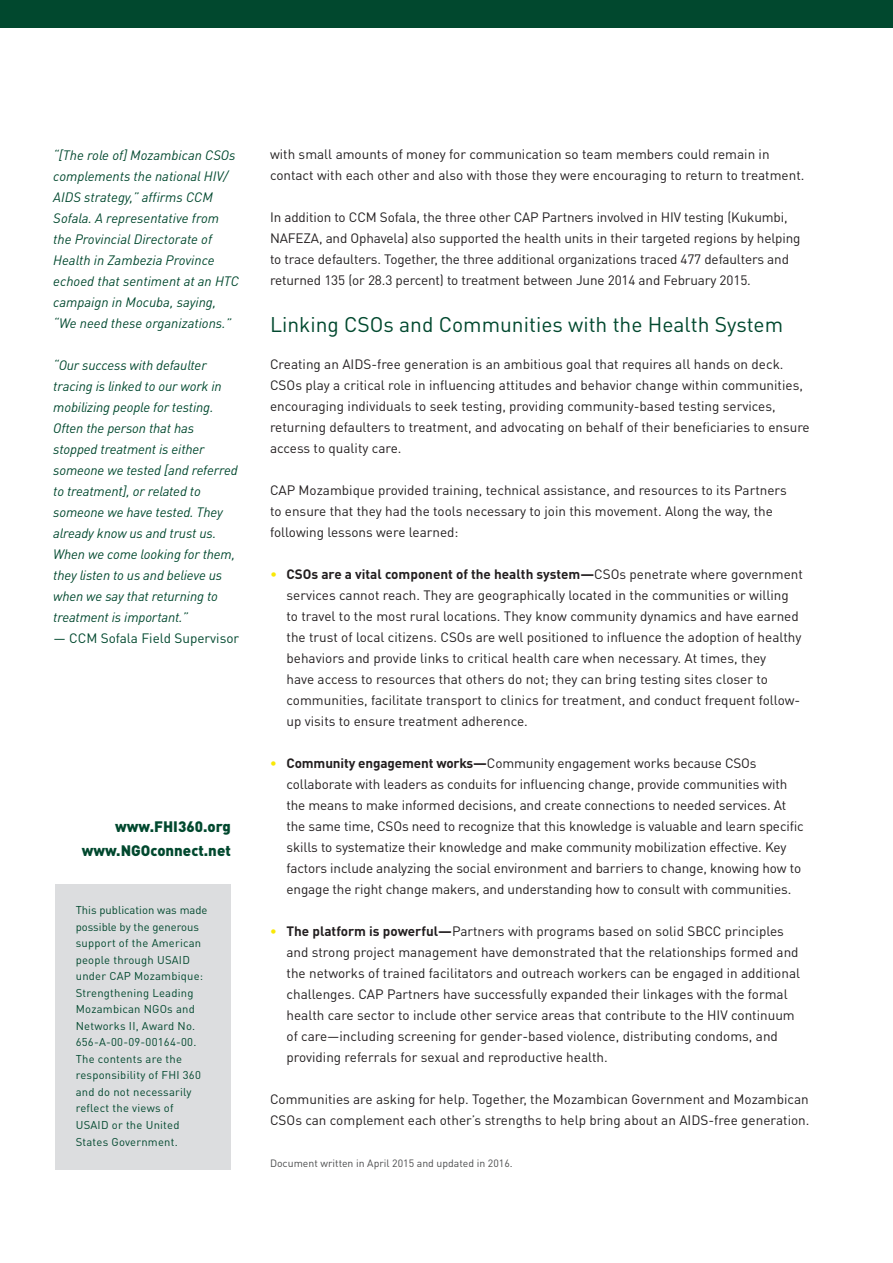
<style>
.page{position:relative;width:893px;height:1263px;background:#fff}
.page>*{position:absolute;margin:0;border:0;box-sizing:border-box;transform-origin:0 0}
.Heading_1{font:21px "DIN Pro";color:#01482e}
.t1{font:900 15px "DINOT";color:#01482e}
.Body_Copy{font:13.5px/21px "DIN Pro";color:#231f20}
.quote{font:italic 13.5px/21px "DINOT";letter-spacing:-.01em;color:#01482e}
.quotee{font:13.5px "DIN Pro";color:#01482e}
.t2{font:11.25px/16.5px "DINOT";letter-spacing:.02em;color:#01482e}
.Body_Copy-2{font:10.5px "DIN Pro";color:#4b4c4d}
.s1{color:#f9e806}
.s2{font-family:"DINOT";font-weight:700}
.s3{font-weight:700;color:#f9e806}
.s4{font-weight:700}
</style>
<div class="page">
<div style="left:0;top:0;width:893px;height:27px;background:#01482e"></div>
<div style="left:55px;top:884px;width:176px;height:286px;background:#dcdddf"></div>
<p class="quote" style="left:53px;top:144px;width:187px">“[The role of] Mozambican CSOs complements the national HIV/<br>AIDS strategy,” affirms CCM<br>Sofala. A representative from the Provincial Directorate of<br>Health in Zambezia Province echoed that sentiment at an HTC campaign in Mocuba, saying, “We need these organizations.”</p>
<p class="quote" style="left:53px;top:354px;width:186px">“Our success with defaulter tracing is linked to our work in mobilizing people for testing.<br>Often the person that has stopped treatment is either someone we tested [and referred to treatment], or related to someone we have tested. They already know us and trust us.<br>When we come looking for them, they listen to us and believe us when we say that returning to treatment is important.”</p>
<p class="quotee" style="left:53px;top:629px;width:187px">— CCM Sofala Field Supervisor</p>
<p class="t1" style="left:115px;top:816px;width:117px">www.FHI360.org</p>
<p class="t1" style="left:82px;top:841px;width:151px">www.NGOconnect.net</p>
<p class="t2" style="left:76px;top:902px;width:133px">This publication was made possible by the generous support of the American people through USAID under CAP Mozambique:<br>Strengthening Leading<br>Mozambican NGOs and<br>Networks II, Award No.<br>656-A-00-09-00164-00.<br>The contents are the responsibility of FHI 360 and do not necessarily reflect the views of<br>USAID or the United<br>States Government.</p>
<p class="Body_Copy" style="left:270px;top:143px;width:536px">with small amounts of money for communication so team members could remain in contact with each other and also with those they were encouraging to return to treatment.</p>
<p class="Body_Copy" style="left:270px;top:206px;width:532px">In addition to CCM Sofala, the three other CAP Partners involved in HIV testing (Kukumbi, NAFEZA, and Ophavela) also supported the health units in their targeted regions by helping to trace defaulters. Together, the three additional organizations traced 477 defaulters and returned 135 (or 28.3 percent) to treatment between June 2014 and February 2015.</p>
<p class="Heading_1" style="left:270px;top:310px;width:515px">Linking CSOs and Communities with the Health System</p>
<p class="Body_Copy" style="left:270px;top:353px;width:515px">Creating an AIDS-free generation is an ambitious goal that requires all hands on deck.</p>
<p class="Body_Copy" style="left:270px;top:374px;width:541px">CSOs play a critical role in influencing attitudes and behavior change within communities, encouraging individuals to seek testing, providing community-based testing services, returning defaulters to treatment, and advocating on behalf of their beneficiaries to ensure access to quality care.</p>
<p class="Body_Copy" style="left:270px;top:479px;width:518px">CAP Mozambique provided training, technical assistance, and resources to its Partners</p>
<p class="Body_Copy" style="left:270px;top:500px;width:504px">to ensure that they had the tools necessary to join this movement. Along the way, the</p>
<p class="Body_Copy" style="left:270px;top:521px;width:190px">following lessons were learned:</p>
<p class="Body_Copy" style="left:286px;top:563px;width:518px;text-indent:-16px"><span class="s1">•</span> <span class="s2">CSOs are a vital component of the health system—</span>CSOs penetrate where government services cannot reach. They are geographically located in the communities or willing to travel to the most rural locations. They know community dynamics and have earned the trust of local citizens. CSOs are well positioned to influence the adoption of healthy behaviors and provide links to critical health care when necessary. At times, they<br>have access to resources that others do not; they can bring testing sites closer to communities, facilitate transport to clinics for treatment, and conduct frequent follow&shy;up visits to ensure treatment adherence.</p>
<p class="Body_Copy" style="left:286px;top:752px;width:519px;text-indent:-16px"><span class="s3">•</span> <span class="s4">C</span><span class="s2">ommunity engagement works—</span>Community engagement works because CSOs collaborate with leaders as conduits for influencing change, provide communities with the means to make informed decisions, and create connections to needed services. At the same time, CSOs need to recognize that this knowledge is valuable and learn specific skills to systematize their knowledge and make community mobilization effective. Key factors include analyzing the social environment and barriers to change, knowing how to engage the right change makers, and understanding how to consult with communities.</p>
<p class="Body_Copy" style="left:286px;top:920px;width:515px;text-indent:-16px"><span class="s3">•</span> <span class="s4">T</span><span class="s2">he platform is powerful—</span>Partners with programs based on solid SBCC principles and strong project management have demonstrated that the relationships formed and the networks of trained facilitators and outreach workers can be engaged in additional challenges. CAP Partners have successfully expanded their linkages with the formal health care sector to include other service areas that contribute to the HIV continuum of care—including screening for gender-based violence, distributing condoms, and providing referrals for sexual and reproductive health.</p>
<p class="Body_Copy" style="left:270px;top:1088px;width:541px">Communities are asking for help. Together, the Mozambican Government and Mozambican<br>CSOs can complement each other’s strengths to help bring about an AIDS-free generation.</p>
<p class="Body_Copy-2" style="left:270px;top:1156px;width:244px">Document written in April 2015 and updated in 2016.</p>
</div>
